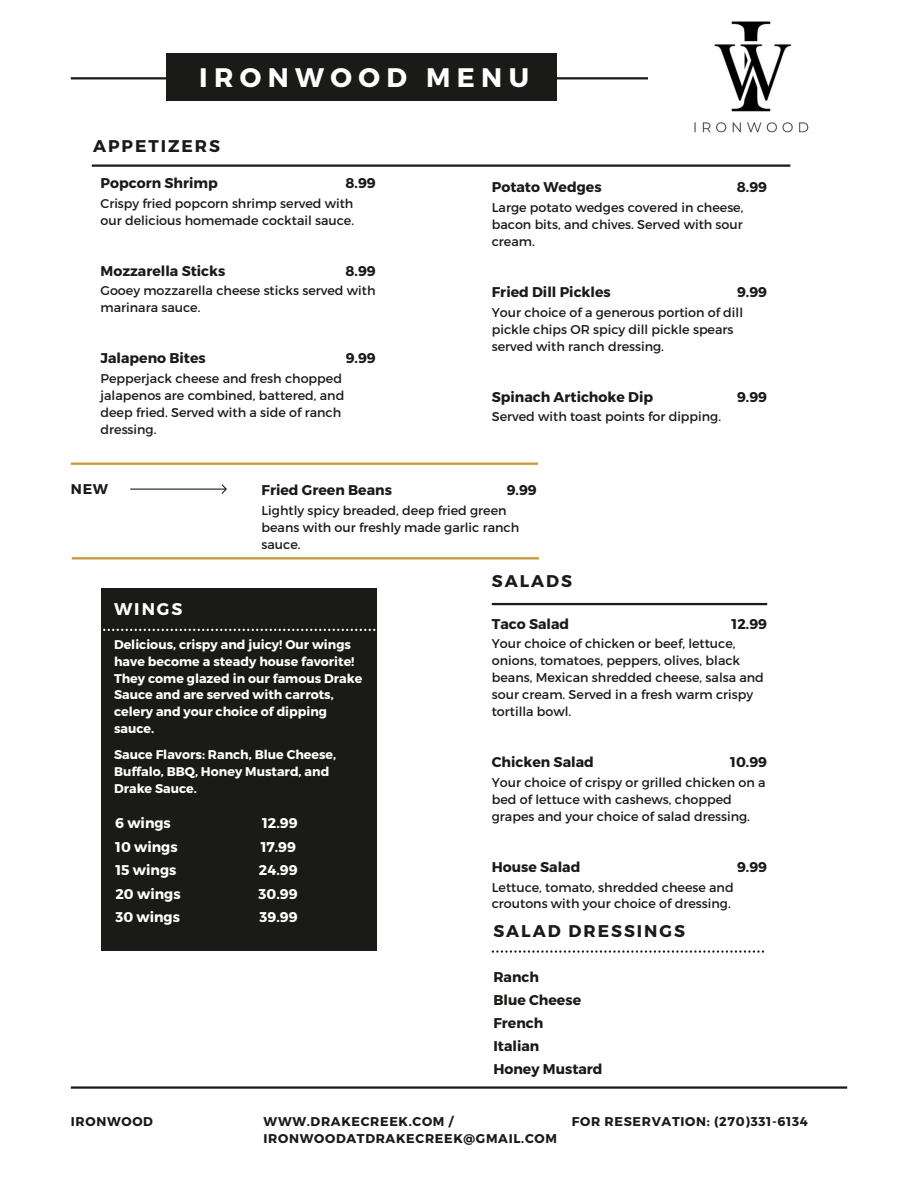
<style>
.page{position:relative;width:918px;height:1188px;background:#fff}
.page>*{position:absolute;margin:0;border:0;box-sizing:border-box;transform-origin:0 0}
.t1{font:700 26.85px "Montserrat";letter-spacing:.24em;color:#fff}
.t2{font:700 16.95px "Montserrat";letter-spacing:.115em;color:#1a1a18}
.t3{font:700 16.95px "Montserrat";letter-spacing:.115em;color:#fff}
.t4{font:700 14.1px "Montserrat";color:#1a1a18}
.t5{font:700 14.1px "Montserrat";color:#fff}
.t6{font:12.75px/17px "Montserrat";color:#1a1a18}
.t7{font:700 12.75px/17px "Montserrat";letter-spacing:.055em;color:#1a1a18}
.t8{font:700 12.6px/16.8px "Montserrat";color:#fff}
</style>
<div class="page">
<hr style="left:71px;top:1086px;width:776px;height:3px;background:#1a1a18">
<hr style="left:71px;top:77px;width:577px;height:2px;background:#1a1a18">
<hr style="left:92px;top:164px;width:698px;height:3px;background:#1a1a18">
<hr style="left:492px;top:603px;width:275px;height:2px;background:#1a1a18">
<hr style="left:71px;top:463px;width:467px;height:2px;background:#cc9726">
<hr style="left:72px;top:557px;width:467px;height:2px;background:#cc9726">
<svg style="left:130px;top:484px;width:97px;height:10px"></svg>
<svg style="left:492px;top:950px;width:272px;height:3px"></svg>
<img style="left:694px;top:21px;width:115px;height:112px">
<div style="left:166px;top:53px;width:391px;height:48px;background:#1a1a18"></div>
<div style="left:101px;top:589px;width:276px;height:362px;background:#1a1a18"></div>
<svg style="left:103px;top:629px;width:272px;height:2px"></svg>
<h4 class="t1" style="left:199px;top:60px;width:331px">IRONWOOD MENU</h4>
<p class="t2" style="left:93px;top:135px;width:128px">APPETIZERS</p>
<h4 class="t4" style="left:101px;top:174px;width:119px">Popcorn Shrimp</h4>
<p class="t6" style="left:101px;top:194px;width:255px">Crispy fried popcorn shrimp served with our delicious homemade cocktail sauce.</p>
<h4 class="t4" style="left:346px;top:174px;width:32px">8.99</h4>
<h4 class="t4" style="left:101px;top:262px;width:126px">Mozzarella Sticks</h4>
<p class="t6" style="left:101px;top:282px;width:276px">Gooey mozzarella cheese sticks served with marinara sauce.</p>
<h4 class="t4" style="left:346px;top:262px;width:32px">8.99</h4>
<h4 class="t4" style="left:101px;top:349px;width:107px">Jalapeno Bites</h4>
<p class="t6" style="left:101px;top:369px;width:245px">Pepperjack cheese and fresh chopped jalapenos are combined, battered, and deep fried. Served with a side of ranch dressing.</p>
<h4 class="t4" style="left:346px;top:349px;width:32px">9.99</h4>
<h2 class="t4" style="left:492px;top:178px;width:111px">Potato Wedges</h2>
<h6 class="t6" style="left:492px;top:198px;width:253px;text-align:justify">Large potato wedges covered in cheese, bacon bits, and chives. Served with sour cream.</h6>
<h6 class="t4" style="left:737px;top:178px;width:32px">8.99</h6>
<h4 class="t4" style="left:492px;top:283px;width:120px">Fried Dill Pickles</h4>
<h4 class="t6" style="left:492px;top:303px;width:253px">Your choice of a generous portion of dill pickle chips OR spicy dill pickle spears served with ranch dressing.</h4>
<h4 class="t4" style="left:737px;top:283px;width:32px">9.99</h4>
<h4 class="t4" style="left:492px;top:387px;width:163px">Spinach Artichoke Dip</h4>
<p class="t6" style="left:492px;top:408px;width:231px">Served with toast points for dipping.</p>
<h4 class="t4" style="left:737px;top:387px;width:32px">9.99</h4>
<p class="t4" style="left:71px;top:480px;width:39px">NEW</p>
<h4 class="t4" style="left:262px;top:481px;width:132px">Fried Green Beans</h4>
<h4 class="t6" style="left:262px;top:501px;width:259px">Lightly spicy breaded, deep fried green beans with our freshly made garlic ranch sauce.</h4>
<h4 class="t4" style="left:507px;top:481px;width:32px">9.99</h4>
<h4 class="t3" style="left:114px;top:598px;width:70px">WINGS</h4>
<p class="t8" style="left:114px;top:635px;width:250px">Delicious, crispy and juicy! Our wings have become a steady house favorite!<br>They come glazed in our famous Drake<br>Sauce and are served with carrots, celery and your choice of dipping sauce.</p>
<p class="t8" style="left:114px;top:746px;width:224px">Sauce Flavors: Ranch, Blue Cheese,<br>Buffalo, BBQ, Honey Mustard, and<br>Drake Sauce.</p>
<h4 class="t5" style="left:115px;top:814px;width:57px">6 wings</h4>
<h2 class="t5" style="left:262px;top:814px;width:37px">12.99</h2>
<h4 class="t5" style="left:115px;top:838px;width:64px">10 wings</h4>
<h4 class="t5" style="left:261px;top:838px;width:37px">17.99</h4>
<h4 class="t5" style="left:115px;top:861px;width:62px">15 wings</h4>
<p class="t5" style="left:259px;top:861px;width:40px">24.99</p>
<p class="t5" style="left:115px;top:885px;width:67px">20 wings</p>
<h4 class="t5" style="left:259px;top:885px;width:41px">30.99</h4>
<p class="t5" style="left:115px;top:908px;width:66px">30 wings</p>
<h4 class="t5" style="left:260px;top:908px;width:40px">39.99</h4>
<h2 class="t2" style="left:492px;top:570px;width:82px">SALADS</h2>
<h4 class="t4" style="left:492px;top:615px;width:79px">Taco Salad</h4>
<h4 class="t6" style="left:492px;top:635px;width:274px">Your choice of chicken or beef, lettuce, onions, tomatoes, peppers, olives, black beans, Mexican shredded cheese, salsa and sour cream. Served in a fresh warm crispy tortilla bowl.</h4>
<p class="t4" style="left:732px;top:615px;width:37px">12.99</p>
<h3 class="t4" style="left:492px;top:753px;width:103px">Chicken Salad</h3>
<p class="t6" style="left:492px;top:773px;width:275px">Your choice of crispy or grilled chicken on a bed of lettuce with cashews, chopped grapes and your choice of salad dressing.</p>
<h4 class="t4" style="left:730px;top:753px;width:38px">10.99</h4>
<h4 class="t4" style="left:492px;top:858px;width:90px">House Salad</h4>
<p class="t6" style="left:492px;top:878px;width:243px">Lettuce, tomato, shredded cheese and croutons with your choice of dressing.</p>
<p class="t4" style="left:737px;top:858px;width:32px">9.99</p>
<h1 class="t2" style="left:493px;top:920px;width:193px">SALAD DRESSINGS</h1>
<p class="t4" style="left:493px;top:968px;width:47px">Ranch</p>
<h2 class="t4" style="left:493px;top:1014px;width:52px">French</h2>
<p class="t4" style="left:493px;top:991px;width:89px">Blue Cheese</p>
<p class="t4" style="left:493px;top:1037px;width:47px">Italian</p>
<h4 class="t4" style="left:493px;top:1060px;width:111px">Honey Mustard</h4>
<h4 class="t7" style="left:71px;top:1113px;width:84px">IRONWOOD</h4>
<h4 class="t7" style="left:264px;top:1113px;width:295px">WWW.DRAKECREEK.COM /<br>IRONWOODATDRAKECREEK@GMAIL.COM</h4>
<h4 class="t7" style="left:572px;top:1113px;width:238px">FOR RESERVATION: (270)331-6134</h4>
</div>
